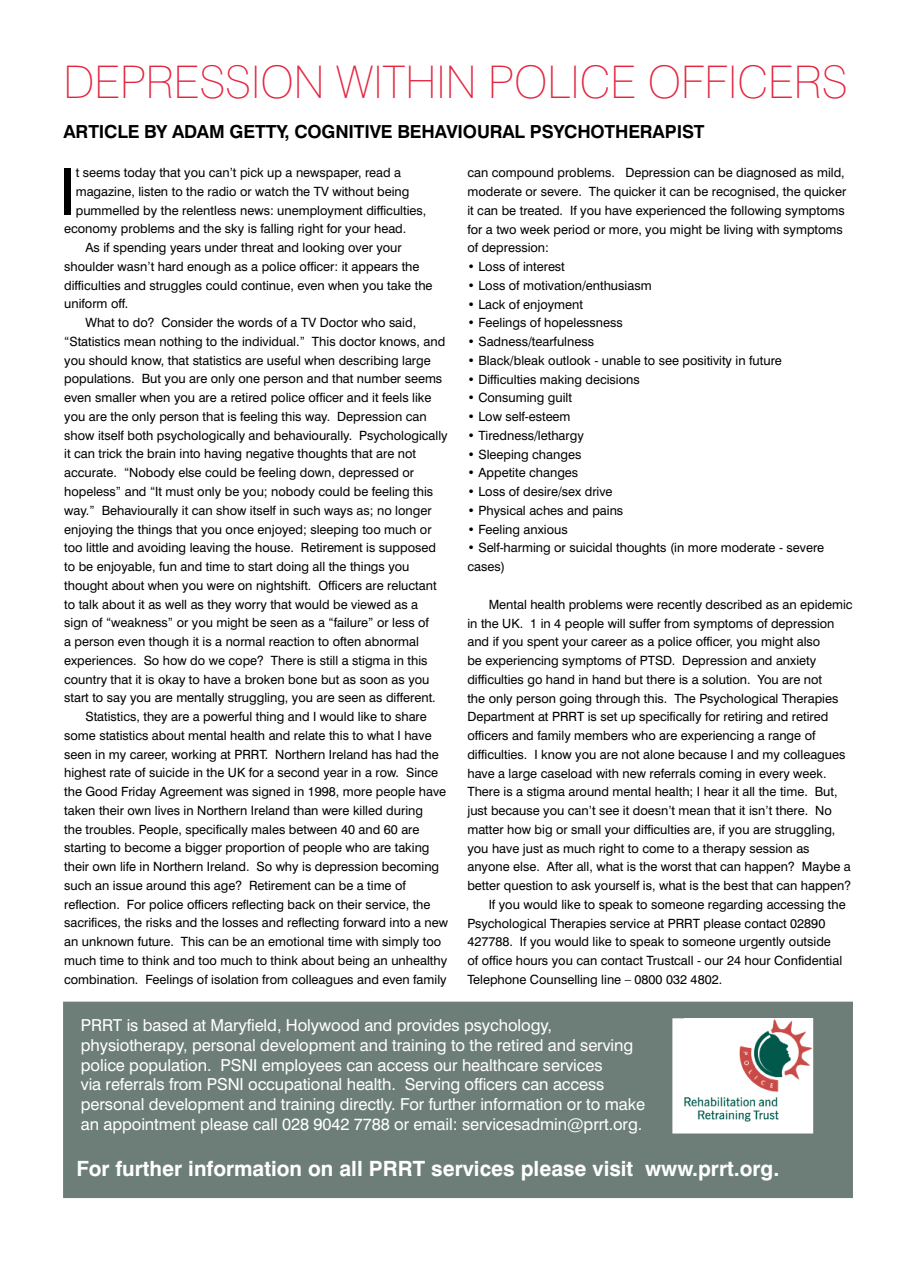
<style>
.page{position:relative;width:915px;height:1276px;background:#fff}
.page>*{position:absolute;margin:0;border:0;box-sizing:border-box;transform-origin:0 0}
.t1{font:64.95px "Swiss 721 BT";color:#000}
.t2{font:100 45px "Swiss 721 BT";color:#e32640}
.t3{font:700 21px "Swiss 721 BT";color:#fff}
.t4{font:700 18px "Swiss 721 BT";letter-spacing:-.01em;color:#000}
.t5{font:16.5px/19.8px "Swiss 721 BT";letter-spacing:-.005em;color:#fff}
.t6{font:12.75px/18.8px "Swiss 721 BT";color:#000}
</style>
<div class="page">
<div style="left:63px;top:1001px;width:789px;height:197px;background:#6d7e78;border:2px solid #6d7e78"></div>
<div style="left:672px;top:1019px;width:140px;height:114px;background:#fff"></div>
<img style="left:684px;top:1020px;width:126px;height:101px">
<div style="left:672px;top:1018px;width:140px;height:115px;border:1px solid #fff"></div>
<h2 class="t2" style="left:63px;top:55px;width:785px">DEPRESSION WITHIN POLICE OFFICERS</h2>
<h3 class="t4" style="left:284px;top:121px;width:218px">, Cog nitive Behavioural</h3>
<h3 class="t4" style="left:529px;top:121px;width:110px">Psyc hotherapi</h3>
<h3 class="t4" style="left:681px;top:121px;width:19px">st</h3>
<h3 class="t4" style="left:63px;top:121px;width:192px">ARTICLE BY Adam Getty</h3>
<h1 class="t1" style="left:59px;top:152px;width:18px">I</h1>
<p class="t6" style="left:76px;top:163px;width:327px">t seems today that you can’t pick up a newspaper, read a</p>
<p class="t6" style="left:76px;top:182px;width:335px">magazine, listen to the radio or watch the TV without being</p>
<p class="t6" style="left:76px;top:200px;width:352px">pummelled by the relentless news: unemployment difficulties,</p>
<p class="t6" style="left:64px;top:219px;width:343px">economy problems and the sky is falling right for your head.</p>
<p class="t6" style="left:85px;top:238px;width:318px">As if spending years under threat and looking over your</p>
<p class="t6" style="left:64px;top:257px;width:357px">shoulder wasn’t hard enough as a police officer: it appears the</p>
<p class="t6" style="left:64px;top:276px;width:370px">difficulties and struggles could continue, even when you take the</p>
<p class="t6" style="left:64px;top:294px;width:66px">uniform off.</p>
<p class="t6" style="left:85px;top:313px;width:332px">What to do? Consider the words of a TV Doctor who said,</p>
<p class="t6" style="left:64px;top:332px;width:382px">“Statistics mean nothing to the individual.” This doctor knows, and</p>
<p class="t6" style="left:64px;top:351px;width:368px">you should know, that statistics are useful when describing large</p>
<p class="t6" style="left:64px;top:369px;width:379px">populations. But you are only one person and that number seems</p>
<p class="t6" style="left:64px;top:388px;width:368px">even smaller when you are a retired police officer and it feels like</p>
<p class="t6" style="left:64px;top:407px;width:364px">you are the only person that is feeling this way. Depression can</p>
<p class="t6" style="left:64px;top:426px;width:385px">show itself both psychologically and behaviourally. Psychologically</p>
<p class="t6" style="left:64px;top:444px;width:353px">it can trick the brain into having negative thoughts that are not</p>
<p class="t6" style="left:64px;top:463px;width:351px">accurate. “Nobody else could be feeling down, depressed or</p>
<p class="t6" style="left:64px;top:482px;width:370px">hopeless” and “It must only be you; nobody could be feeling this</p>
<p class="t6" style="left:64px;top:501px;width:369px">way.” Behaviourally it can show itself in such ways as; no longer</p>
<p class="t6" style="left:64px;top:519px;width:369px">enjoying the things that you once enjoyed; sleeping too much or</p>
<p class="t6" style="left:64px;top:538px;width:373px">too little and avoiding leaving the house. Retirement is supposed</p>
<p class="t6" style="left:64px;top:557px;width:347px">to be enjoyable, fun and time to start doing all the things you</p>
<p class="t6" style="left:64px;top:576px;width:374px">thought about when you were on nightshift. Officers are reluctant</p>
<p class="t6" style="left:64px;top:594px;width:355px">to talk about it as well as they worry that would be viewed as a</p>
<p class="t6" style="left:64px;top:613px;width:366px">sign of “weakness” or you might be seen as a “failure” or less of</p>
<p class="t6" style="left:64px;top:632px;width:356px">a person even though it is a normal reaction to often abnormal</p>
<p class="t6" style="left:64px;top:651px;width:365px">experiences. So how do we cope? There is still a stigma in this</p>
<p class="t6" style="left:64px;top:669px;width:366px">country that it is okay to have a broken bone but as soon as you</p>
<p class="t6" style="left:64px;top:688px;width:373px">start to say you are mentally struggling, you are seen as different.</p>
<p class="t6" style="left:85px;top:707px;width:343px">Statistics, they are a powerful thing and I would like to share</p>
<p class="t6" style="left:64px;top:726px;width:369px">some statistics about mental health and relate this to what I have</p>
<p class="t6" style="left:64px;top:744px;width:376px">seen in my career, working at PRRT. Northern Ireland has had the</p>
<p class="t6" style="left:64px;top:763px;width:375px">highest rate of suicide in the UK for a second year in a row. Since</p>
<p class="t6" style="left:64px;top:782px;width:383px">the Good Friday Agreement was signed in 1998, more people have</p>
<p class="t6" style="left:64px;top:801px;width:360px">taken their own lives in Northern Ireland than were killed during</p>
<p class="t6" style="left:64px;top:819px;width:356px">the troubles. People, specifically males between 40 and 60 are</p>
<p class="t6" style="left:64px;top:838px;width:367px">starting to become a bigger proportion of people who are taking</p>
<p class="t6" style="left:64px;top:857px;width:376px">their own life in Northern Ireland. So why is depression becoming</p>
<p class="t6" style="left:64px;top:876px;width:343px">such an issue around this age? Retirement can be a time of</p>
<p class="t6" style="left:64px;top:894px;width:368px">reflection. For police officers reflecting back on their service, the</p>
<p class="t6" style="left:64px;top:913px;width:385px">sacrifices, the risks and the losses and reflecting forward into a new</p>
<p class="t6" style="left:64px;top:932px;width:378px">an unknown future. This can be an emotional time with simply too</p>
<p class="t6" style="left:64px;top:951px;width:384px">much time to think and too much to think about being an unhealthy</p>
<p class="t6" style="left:64px;top:969px;width:384px">combination. Feelings of isolation from colleagues and even family</p>
<p class="t6" style="left:467px;top:163px;width:380px">can compound problems. Depression can be diagnosed as mild, moderate or severe. The quicker it can be recognised, the quicker it can be treated. If you have experienced the following symptoms for a two week period or more, you might be living with symptoms of depression:</p>
<p class="t6" style="left:467px;top:257px;width:99px">• Loss of interest</p>
<p class="t6" style="left:467px;top:276px;width:186px">• Loss of motivation/enthusiasm</p>
<p class="t6" style="left:467px;top:294px;width:117px">• Lack of enjoyment</p>
<p class="t6" style="left:467px;top:313px;width:157px">• Feelings of hopelessness</p>
<p class="t6" style="left:467px;top:332px;width:128px">• Sadness/tearfulness</p>
<p class="t6" style="left:467px;top:351px;width:316px">• Black/bleak outlook - unable to see positivity in future</p>
<p class="t6" style="left:467px;top:370px;width:174px">• Difficulties making decisions</p>
<p class="t6" style="left:467px;top:388px;width:106px">• Consuming guilt</p>
<p class="t6" style="left:467px;top:407px;width:105px">• Low self-esteem</p>
<p class="t6" style="left:467px;top:426px;width:118px">• Tiredness/lethargy</p>
<p class="t6" style="left:467px;top:445px;width:115px">• Sleeping changes</p>
<p class="t6" style="left:467px;top:463px;width:112px">• Appetite changes</p>
<p class="t6" style="left:467px;top:482px;width:147px">• Loss of desire/sex drive</p>
<p class="t6" style="left:467px;top:501px;width:157px">• Physical aches and pains</p>
<p class="t6" style="left:467px;top:520px;width:102px">• Feeling anxious</p>
<p class="t6" style="left:467px;top:538px;width:358px">• Self-harming or suicidal thoughts (in more moderate - severe cases)</p>
<p class="t6" style="left:488px;top:595px;width:365px">Mental health problems were recently described as an epidemic</p>
<p class="t6" style="left:467px;top:613px;width:368px">in the UK. 1 in 4 people will suffer from symptoms of depression</p>
<p class="t6" style="left:467px;top:632px;width:354px">and if you spent your career as a police officer, you might also</p>
<p class="t6" style="left:467px;top:651px;width:350px">be experiencing symptoms of PTSD. Depression and anxiety</p>
<p class="t6" style="left:467px;top:670px;width:356px">difficulties go hand in hand but there is a solution. You are not</p>
<p class="t6" style="left:467px;top:688px;width:372px">the only person going through this. The Psychological Therapies</p>
<p class="t6" style="left:467px;top:707px;width:362px">Department at PRRT is set up specifically for retiring and retired</p>
<p class="t6" style="left:467px;top:726px;width:349px">officers and family members who are experiencing a range of</p>
<p class="t6" style="left:467px;top:745px;width:379px">difficulties. I know you are not alone because I and my colleagues</p>
<p class="t6" style="left:467px;top:763px;width:360px">have a large caseload with new referrals coming in every week.</p>
<p class="t6" style="left:467px;top:782px;width:371px">There is a stigma around mental health; I hear it all the time. But,</p>
<p class="t6" style="left:467px;top:801px;width:366px">just because you can’t see it doesn’t mean that it isn’t there. No</p>
<p class="t6" style="left:467px;top:820px;width:369px">matter how big or small your difficulties are, if you are struggling,</p>
<p class="t6" style="left:467px;top:838px;width:343px">you have just as much right to come to a therapy session as</p>
<p class="t6" style="left:467px;top:857px;width:385px">anyone else. After all, what is the worst that can happen? Maybe a</p>
<p class="t6" style="left:467px;top:876px;width:385px">better question to ask yourself is, what is the best that can happen?</p>
<p class="t6" style="left:488px;top:895px;width:358px">If you would like to speak to someone regarding accessing the</p>
<p class="t6" style="left:467px;top:913px;width:359px">Psychological Therapies service at PRRT please contact 02890</p>
<p class="t6" style="left:467px;top:932px;width:365px">427788. If you would like to speak to someone urgently outside</p>
<p class="t6" style="left:467px;top:951px;width:376px">of office hours you can contact Trustcall - our 24 hour Confidential</p>
<p class="t6" style="left:467px;top:970px;width:256px">Telephone Counselling line – 0800 032 4802.</p>
<p class="t5" style="left:81px;top:1015px;width:565px">PRRT is based at Maryfield, Holywood and provides psychology, physiotherapy, personal development and training to the retired and serving police population. PSNI employees can access our healthcare services<br>via referrals from PSNI occupational health. Serving officers can access personal development and training directly. For further information or to make an appointment please call 028 9042 7788 or email: servicesadmin@prrt.org.</p>
<h3 class="t3" style="left:77px;top:1155px;width:704px">For further information on all PRRT services please visit www.prrt.org.</h3>
</div>
